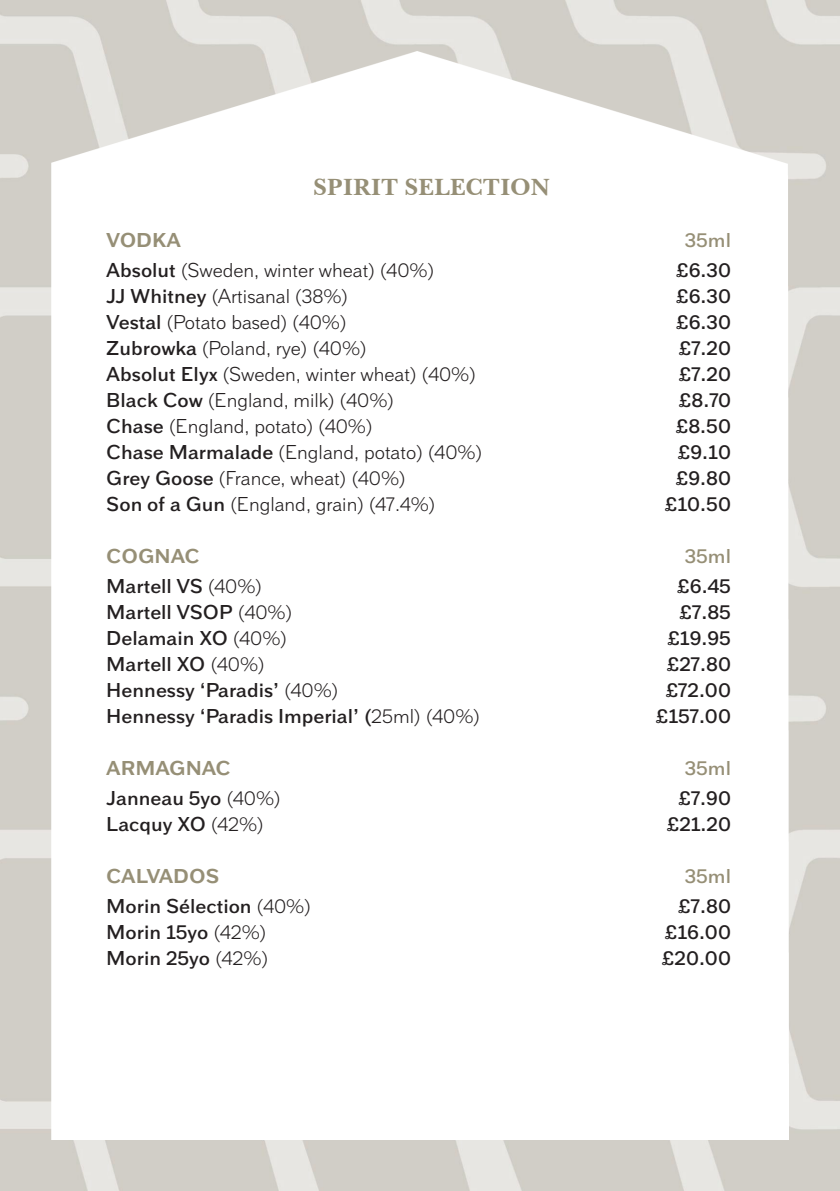
<style>
.page{position:relative;width:840px;height:1191px;background:#fff}
.page>*{position:absolute;margin:0;border:0;box-sizing:border-box;transform-origin:0 0}
.t1{font:700 24px "Baskerville BT";color:#968f76}
.t2{font:600 20px "Armitage";color:#231f20}
.t3{font:300 20px "Armitage";color:#231f20}
.t4{font:700 20px "Armitage";color:#968f76}
.t5{font:600 20px "Armitage";color:#968f76}
.s1{font-weight:600}
.s2{font-weight:300}
</style>
<div class="page">
<img style="left:0;top:0;width:839px;height:1191px">
<img style="left:51px;top:51px;width:737px;height:1088px">
<p class="t1" style="left:313px;top:172px;width:238px">SPIRIT SELECTION</p>
<p class="t4" style="left:106px;top:228px;width:76px">VODKA</p>
<p class="t5" style="left:684px;top:228px;width:48px">35ml</p>
<p class="t3" style="left:106px;top:258px;width:329px"><span class="s1">Absolut</span> (Sweden, winter wheat) (40%)</p>
<p class="t2" style="left:676px;top:258px;width:56px">£6.30</p>
<p class="t3" style="left:106px;top:284px;width:243px"><span class="s1">JJ Whitney</span> (Artisanal (38%)</p>
<p class="t2" style="left:676px;top:284px;width:56px">£6.30</p>
<p class="t3" style="left:106px;top:310px;width:242px"><span class="s1">Vestal</span> (Potato based) (40%)</p>
<p class="t2" style="left:676px;top:310px;width:56px">£6.30</p>
<p class="t3" style="left:106px;top:336px;width:262px"><span class="s1">Zubrowka</span> (Poland, rye) (40%)</p>
<p class="t2" style="left:678px;top:336px;width:53px">£7.20</p>
<p class="t3" style="left:106px;top:362px;width:371px"><span class="s1">Absolut Elyx</span> (Sweden, winter wheat) (40%)</p>
<p class="t2" style="left:678px;top:362px;width:53px">£7.20</p>
<p class="t3" style="left:106px;top:388px;width:289px"><span class="s1">Black Cow</span> (England, milk) (40%)</p>
<p class="t2" style="left:678px;top:388px;width:53px">£8.70</p>
<p class="t3" style="left:106px;top:414px;width:268px"><span class="s1">Chase</span> (England, potato) (40%)</p>
<p class="t2" style="left:675px;top:414px;width:56px">£8.50</p>
<p class="t3" style="left:106px;top:440px;width:377px"><span class="s1">Chase Marmalade</span> (England, potato) (40%)</p>
<p class="t2" style="left:677px;top:440px;width:54px">£9.10</p>
<p class="t3" style="left:106px;top:466px;width:301px"><span class="s1">Grey Goose</span> (France, wheat) (40%)</p>
<p class="t2" style="left:675px;top:466px;width:56px">£9.80</p>
<p class="t3" style="left:106px;top:492px;width:331px"><span class="s1">Son of a Gun</span> (England, grain) (47.4%)</p>
<p class="t2" style="left:665px;top:492px;width:67px">£10.50</p>
<p class="t4" style="left:106px;top:544px;width:95px">COGNAC</p>
<p class="t5" style="left:684px;top:544px;width:48px">35ml</p>
<p class="t2" style="left:106px;top:574px;width:157px">Martell VS <span class="s2">(40%)</span></p>
<p class="t2" style="left:677px;top:574px;width:55px">£6.45</p>
<p class="t2" style="left:106px;top:600px;width:187px">Martell VSOP <span class="s2">(40%)</span></p>
<p class="t2" style="left:679px;top:600px;width:53px">£7.85</p>
<p class="t2" style="left:106px;top:626px;width:182px">Delamain XO <span class="s2">(40%)</span></p>
<p class="t2" style="left:667px;top:626px;width:65px">£19.95</p>
<p class="t2" style="left:106px;top:652px;width:160px">Martell XO <span class="s2">(40%)</span></p>
<p class="t2" style="left:666px;top:652px;width:65px">£27.80</p>
<p class="t2" style="left:106px;top:678px;width:233px">Hennessy ‘Paradis’ <span class="s2">(40%)</span></p>
<p class="t2" style="left:665px;top:678px;width:66px">£72.00</p>
<p class="t2" style="left:106px;top:704px;width:375px">Hennessy ‘Paradis Imperial’ (<span class="s2">25ml) (40%)</span></p>
<p class="t2" style="left:655px;top:704px;width:76px">£157.00</p>
<p class="t4" style="left:106px;top:756px;width:126px">ARMAGNAC</p>
<p class="t5" style="left:684px;top:756px;width:48px">35ml</p>
<p class="t2" style="left:106px;top:786px;width:176px">Janneau 5yo <span class="s2">(40%)</span></p>
<p class="t2" style="left:678px;top:786px;width:54px">£7.90</p>
<p class="t2" style="left:106px;top:812px;width:159px">Lacquy XO <span class="s2">(42%)</span></p>
<p class="t2" style="left:666px;top:812px;width:65px">£21.20</p>
<p class="t4" style="left:106px;top:864px;width:114px">CALVADOS</p>
<p class="t5" style="left:684px;top:864px;width:48px">35ml</p>
<p class="t2" style="left:106px;top:894px;width:206px">Morin Sélection <span class="s2">(40%)</span></p>
<p class="t2" style="left:678px;top:894px;width:54px">£7.80</p>
<p class="t2" style="left:106px;top:920px;width:162px">Morin 15yo <span class="s2">(42%)</span></p>
<p class="t2" style="left:664px;top:920px;width:67px">£16.00</p>
<p class="t2" style="left:106px;top:946px;width:163px">Morin 25yo <span class="s2">(42%)</span></p>
<p class="t2" style="left:661px;top:946px;width:70px">£20.00</p>
</div>
